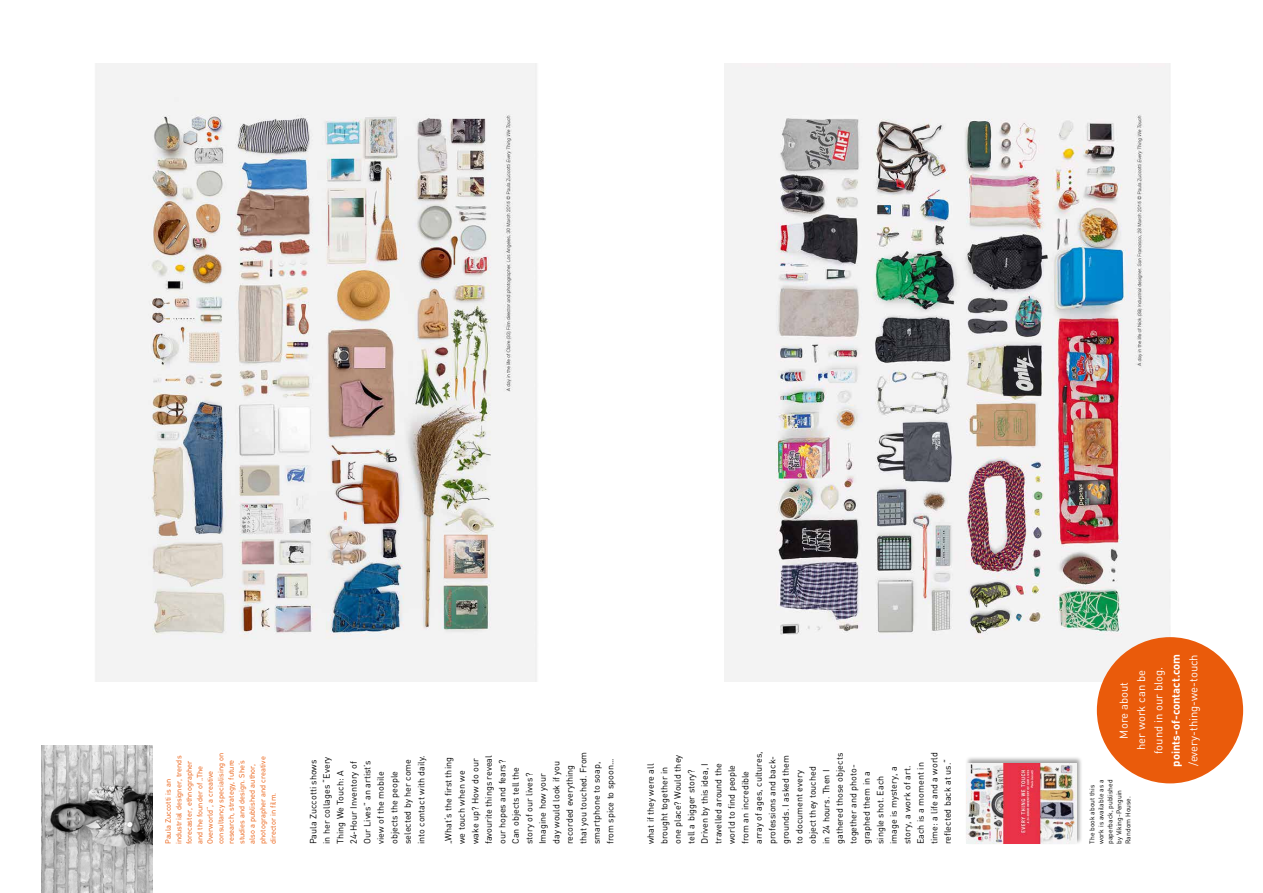
<style>
.page{position:relative;width:1263px;height:893px;background:#fff}
.page>*{position:absolute;margin:0;border:0;box-sizing:border-box;transform-origin:0 0}
.t1{font:11.25px/17.4px "DIN";color:#fff;text-align:center}
.t2{font:700 11.25px "DIN";color:#fff}
.t3{font:9px/13.5px "DIN";color:#000}
.t4{font:7.5px/10.5px "DIN";color:#ea5b0b}
.t5{font:6.75px/9px "DIN";color:#000}
</style>
<div class="page">
<div style="left:965px;top:756px;width:118px;height:89px;background:#000;opacity:.36"></div>
<img style="left:966px;top:763px;width:110px;height:81px">
<img style="left:95px;top:64px;width:442px;height:617px">
<img style="left:724px;top:64px;width:446px;height:617px">
<div style="left:1097px;top:637px;width:146px;height:146px;background:#ea5b0b;border-radius:50%"></div>
<img style="left:41px;top:746px;width:112px;height:147px">
<p class="t3" style="left:738px;top:844px;width:94px;rotate:-90deg">from an incredible array of ages, cultures, professions and back&shy;grounds. I asked them to document every object they touched<br>in 24 hours. Then I gathered those objects together and photo&shy;graphed them in a single shot. Each image is mystery, a story, a work of art.<br>Each is a moment in time: a life and a world reflected back at us.“</p>
<p class="t4" style="left:163px;top:844px;width:93px;rotate:-90deg">Paula Zuccotti is an industrial designer, trends forecaster, ethnographer and the founder of „The<br>Overworld“, a creative consultancy specialising on research, strategy, future studies and design. She‘s also a published author, photographer and creative director in film.</p>
<p class="t3" style="left:306px;top:844px;width:90px;rotate:-90deg">Paula Zuccotti shows in her collages “Every<br>Thing We Touch: A<br>24-Hour Inventory of<br>Our Lives” an artist’s view of the mobile objects the people selected by her come into contact with daily.</p>
<p class="t3" style="left:441px;top:844px;width:94px;rotate:-90deg">„What‘s the first thing we touch when we wake up? How do our favourite things reveal our hopes and fears?<br>Can objects tell the story of our lives?<br>Imagine how your<br>day would look if you recorded everything that you touched. From smartphone to soap, from spice to spoon...</p>
<p class="t3" style="left:644px;top:844px;width:91px;rotate:-90deg">what if they were all brought together in one place? Would they tell a bigger story?<br>Driven by this idea, I travelled around the world to find people</p>
<p class="t2" style="left:1168px;top:767px;width:114px;rotate:-90deg">points-of-contact.com</p>
<p class="t1" style="left:1184px;top:766px;width:114px;rotate:-90deg">/every-thing-we-touch</p>
<p class="t1" style="left:1115px;top:754px;width:89px;rotate:-90deg">More about<br>her work can be found in our blog.</p>
<p class="t5" style="left:1087px;top:844px;width:66px;rotate:-90deg">The book about this work is available as a paperback, published by Viking-Penguin<br>Random House.</p>
</div>
